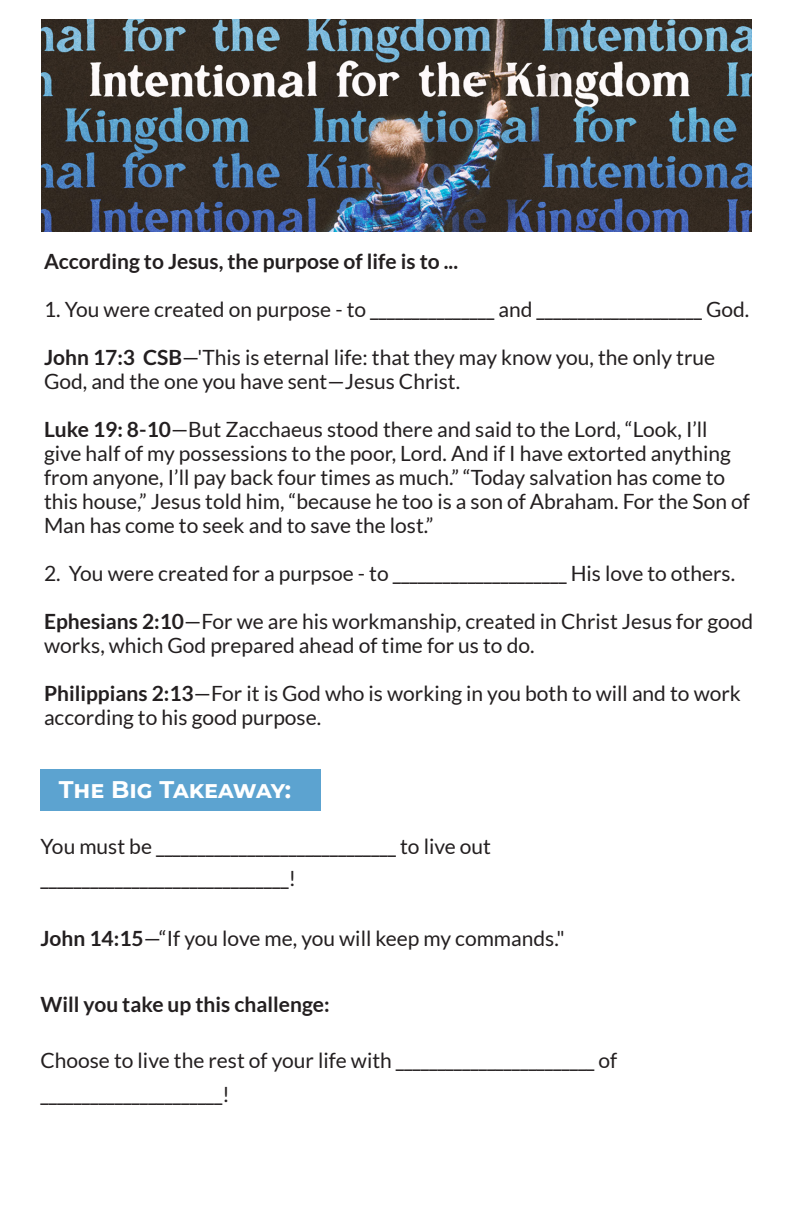
<style>
.page{position:relative;width:792px;height:1224px;background:#fff}
.page>*{position:absolute;margin:0;border:0;box-sizing:border-box;transform-origin:0 0}
.t1{font:700 24px "CMG Sans";color:#fff}
.t2{font:21px/24px "Lato";color:#231f20}
.t3{font:700 21px "Lato";color:#231f20}
.s1{font-weight:700}
</style>
<div class="page">
<img style="left:41px;top:20px;width:710px;height:212px">
<div style="left:40px;top:769px;width:281px;height:42px;background:#5ca3d0"></div>
<p class="t3" style="left:44px;top:249px;width:416px">According to Jesus, the purpose of life is to ...</p>
<p class="t2" style="left:44px;top:297px;width:707px">1. You were created on purpose - to _______________ and ____________________ God.</p>
<p class="t2" style="left:44px;top:345px;width:673px"><span class="s1">John 17:3 CSB</span>—'This is eternal life: that they may know you, the only true<br>God, and the one you have sent—Jesus Christ.</p>
<p class="t2" style="left:44px;top:417px;width:707px"><span class="s1">Luke 19: 8-10</span>—But Zacchaeus stood there and said to the Lord, “Look, I’ll give half of my possessions to the poor, Lord. And if I have extorted anything from anyone, I’ll pay back four times as much.” “Today salvation has come to this house,” Jesus told him, “because he too is a son of Abraham. For the Son of Man has come to seek and to save the lost.”</p>
<p class="t2" style="left:44px;top:561px;width:693px">2. You were created for a purpsoe - to _____________________ His love to others.</p>
<p class="t2" style="left:44px;top:609px;width:711px"><span class="s1">Ephesians 2:10</span>—For we are his workmanship, created in Christ Jesus for good works, which God prepared ahead of time for us to do.</p>
<p class="t2" style="left:44px;top:681px;width:698px"><span class="s1">Philippians 2:13</span>—For it is God who is working in you both to will and to work according to his good purpose.</p>
<p class="t1" style="left:59px;top:772px;width:234px">The Big Takeaway:</p>
<p class="t2" style="left:40px;top:834px;width:452px">You must be _____________________________ to live out</p>
<p class="t2" style="left:40px;top:866px;width:257px">______________________________!</p>
<p class="t2" style="left:40px;top:926px;width:526px"><span class="s1">John 14:15</span>—“If you love me, you will keep my commands."</p>
<p class="t3" style="left:40px;top:992px;width:291px">Will you take up this challenge:</p>
<p class="t2" style="left:40px;top:1043px;width:578px;line-height:34px">Choose to live the rest of your life with ________________________ of ______________________!</p>
</div>
